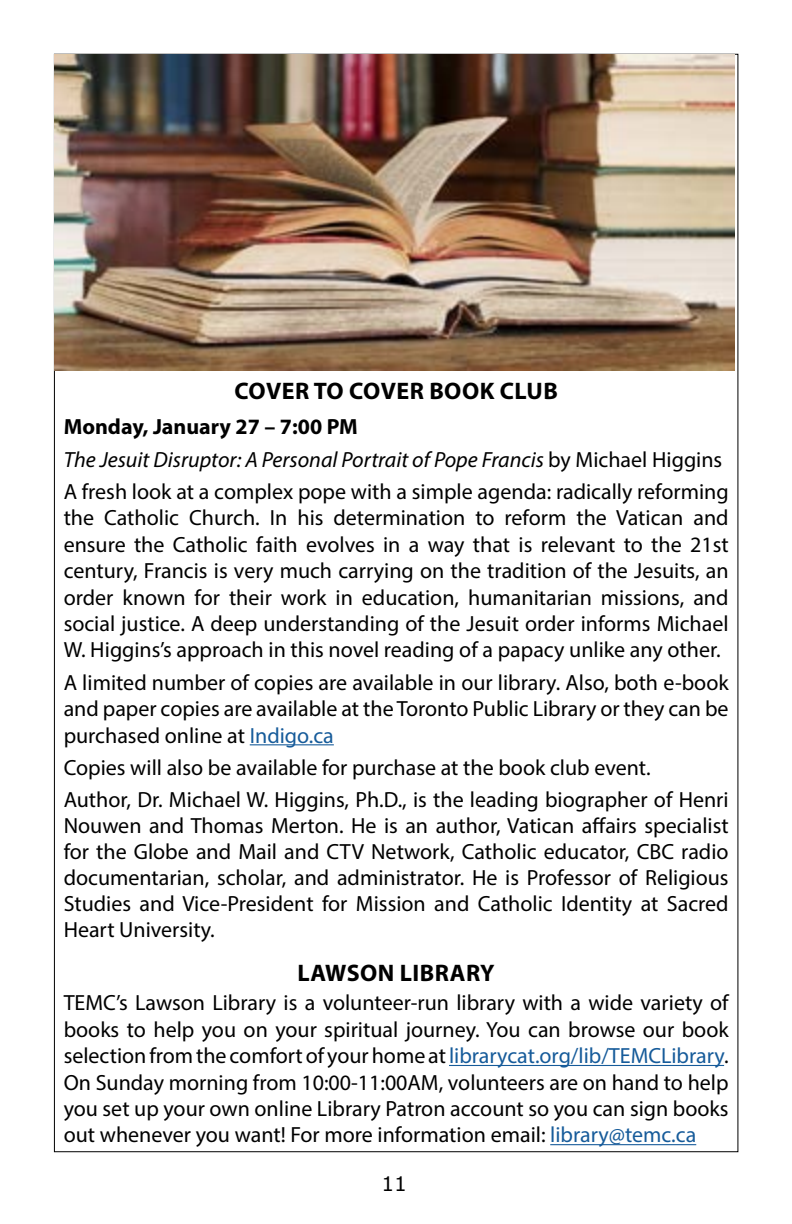
<style>
.page{position:relative;width:792px;height:1224px;background:#fff}
.page>*{position:absolute;margin:0;border:0;box-sizing:border-box;transform-origin:0 0}
.t1{font:700 24px "Myriad Pro";letter-spacing:.02em;color:#000}
.t2{font:22px/26.4px "Myriad Pro";color:#000;text-align:justify}
.t3{font:20px "Verdana";color:#000}
.s1{font-weight:700}
.s2{font-style:italic}
.s3{color:#165b9a}
</style>
<div class="page">
<hr style="left:250px;top:744px;width:84px;height:1px;background:#165b9a">
<hr style="left:449px;top:1065px;width:275px;height:1px;background:#165b9a">
<hr style="left:550px;top:1144px;width:146px;height:1px;background:#165b9a">
<img style="left:54px;top:54px;width:680px;height:317px">
<p class="t1" style="left:234px;top:376px;width:325px">COVER TO COVER BOOK CLUB</p>
<p class="t2" style="left:64px;top:410px;width:667px;line-height:32.4px;text-align:left"><span class="s1">Monday, January 27 – 7:00 PM<br></span><span class="s2">The Jesuit Disruptor: A Personal Portrait of Pope Francis</span> by Michael Higgins<br>A fresh look at a complex pope with a simple agenda: radically reforming</p>
<p class="t2" style="left:64px;top:505px;width:667px">the Catholic Church. In his determination to reform the Vatican and ensure the Catholic faith evolves in a way that is relevant to the 21st century, Francis is very much carrying on the tradition of the Jesuits, an order known for their work in education, humanitarian missions, and social justice. A deep understanding of the Jesuit order informs Michael W. Higgins’s approach in this novel reading of a papacy unlike any other.</p>
<p class="t2" style="left:64px;top:669px;width:667px">A limited number of copies are available in our library. Also, both e-book and paper copies are available at the Toronto Public Library or they can be purchased online at <span class="s3">Indigo.ca</span></p>
<p class="t2" style="left:64px;top:751px;width:667px;line-height:32px">Copies will also be available for purchase at the book club event.<br>Author, Dr. Michael W. Higgins, Ph.D., is the leading biographer of Henri</p>
<p class="t2" style="left:64px;top:812px;width:667px">Nouwen and Thomas Merton. He is an author, Vatican affairs specialist for the Globe and Mail and CTV Network, Catholic educator, CBC radio documentarian, scholar, and administrator. He is Professor of Religious Studies and Vice-President for Mission and Catholic Identity at Sacred Heart University.</p>
<p class="t1" style="left:298px;top:957px;width:199px">LAWSON LIBRARY</p>
<p class="t2" style="left:64px;top:990px;width:667px">TEMC’s Lawson Library is a volunteer-run library with a wide variety of books to help you on your spiritual journey. You can browse our book selection from the comfort of your home at <span class="s3">librarycat.org/lib/TEMCLibrary</span>.<br>On Sunday morning from 10:00-11:00AM, volunteers are on hand to help you set up your own online Library Patron account so you can sign books out whenever you want! For more information email: <span class="s3">library@temc.ca</span></p>
<p class="t3" style="left:382px;top:1170px;width:27px">11</p>
</div>
